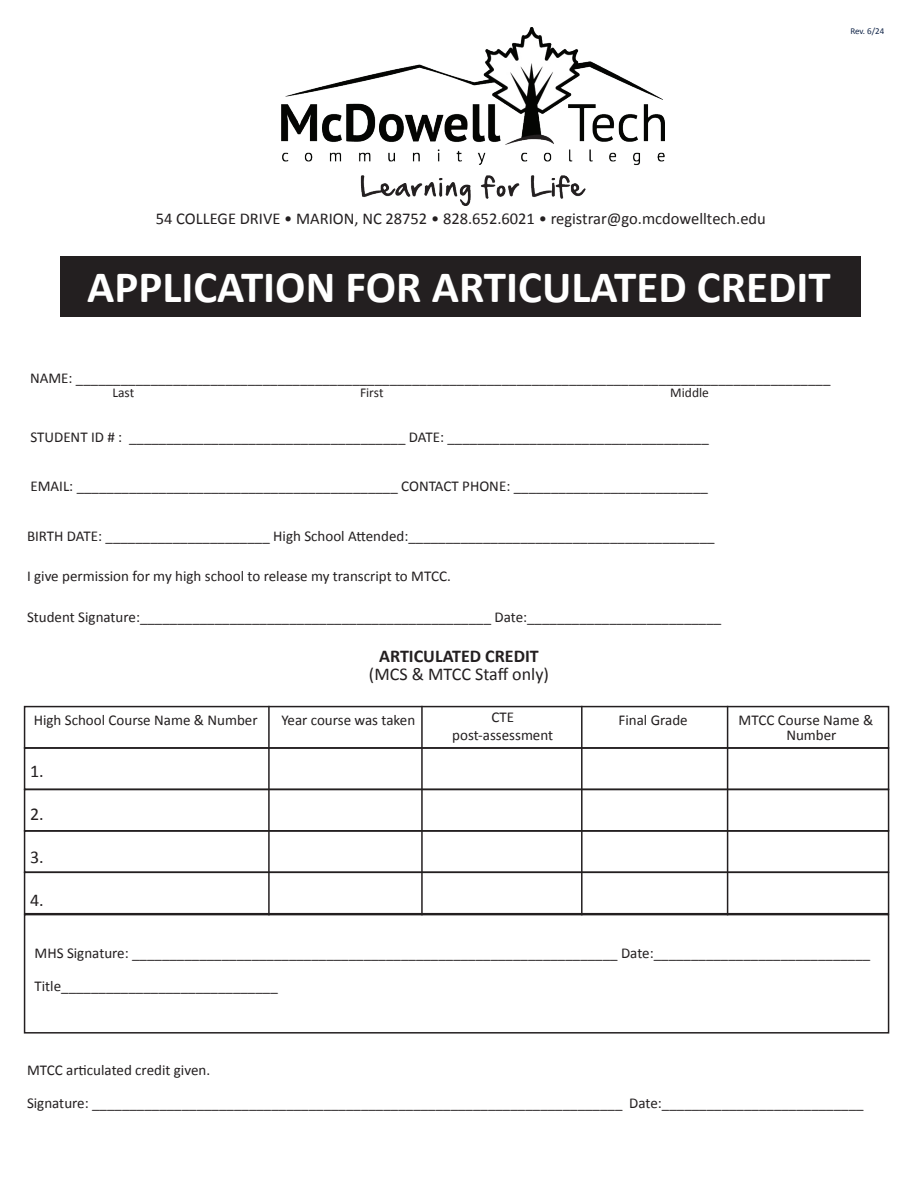
<style>
.page{position:relative;width:918px;height:1188px;background:#fff}
.page>*{position:absolute;margin:0;border:0;box-sizing:border-box;transform-origin:0 0}
.t1{font:700 45px "Calibri";color:#fff}
.t2{font:18px "Calibri";color:#231f20}
.t3{font:700 18px "Calibri";color:#231f20}
.t4{font:16.5px "Calibri";color:#231f20}
.t5{font:15px/15px "Calibri";color:#231f20}
.t6{font:13.5px "Calibri";color:#231f20}
.t7{font:9px "Calibri";color:#122649}
</style>
<div class="page">
<div style="left:60px;top:257px;width:800px;height:60px;background:#231f20"></div>
<div style="left:24px;top:872px;width:865px;height:42px;border:2px solid #231f20"></div>
<div style="left:24px;top:789px;width:865px;height:43px;border:2px solid #231f20"></div>
<div style="left:24px;top:914px;width:865px;height:120px;border:2px solid #231f20"></div>
<div style="left:24px;top:747px;width:865px;height:43px;border:2px solid #231f20"></div>
<div style="left:24px;top:706px;width:865px;height:43px;border:2px solid #231f20"></div>
<hr style="left:268px;top:706px;width:2px;height:209px;background:#231f20">
<hr style="left:421px;top:706px;width:2px;height:209px;background:#231f20">
<hr style="left:581px;top:706px;width:2px;height:209px;background:#231f20">
<hr style="left:727px;top:706px;width:1px;height:209px;background:#231f20">
<img style="left:281px;top:27px;width:383px;height:178px">
<div style="left:432px;top:708px;width:139px;height:35px;background:#fff"></div>
<p class="t7" style="left:850px;top:25px;width:35px">Rev. 6/24</p>
<p class="t4" style="left:156px;top:208px;width:612px">54 COLLEGE DRIVE • MARION, NC 28752 • 828.652.6021 • registrar@go.mcdowelltech.edu</p>
<p class="t1" style="left:87px;top:259px;width:745px">APPLICATION FOR ARTICULATED CREDIT</p>
<p class="t5" style="left:30px;top:371px;width:802px">NAME: _____________________________________________________________________________________________________</p>
<p class="t6" style="left:112px;top:384px;width:23px">Last</p>
<p class="t6" style="left:360px;top:384px;width:25px">First</p>
<p class="t6" style="left:670px;top:384px;width:40px">Middle</p>
<p class="t5" style="left:30px;top:429px;width:680px">STUDENT ID # : _____________________________________ DATE: ___________________________________</p>
<p class="t5" style="left:30px;top:479px;width:679px">EMAIL: ___________________________________________ CONTACT PHONE: __________________________</p>
<p class="t5" style="left:27px;top:528px;width:689px">BIRTH DATE: ______________________ High School Attended:_________________________________________</p>
<p class="t5" style="left:27px;top:569px;width:425px">I give permission for my high school to release my transcript to MTCC.</p>
<p class="t5" style="left:27px;top:609px;width:696px">Student Signature:_______________________________________________ Date:__________________________</p>
<p class="t3" style="left:379px;top:645px;width:161px">ARTICULATED CREDIT</p>
<p class="t2" style="left:369px;top:663px;width:182px">(MCS &amp; MTCC Staff only)</p>
<p class="t5" style="left:34px;top:713px;width:225px">High School Course Name &amp; Number</p>
<p class="t5" style="left:281px;top:713px;width:135px">Year course was taken</p>
<p class="t5" style="left:619px;top:713px;width:71px">Final Grade</p>
<p class="t5" style="left:786px;top:713px;width:88px;text-indent:-48px">MTCC Course Name &amp;<br>Number</p>
<p class="t2" style="left:30px;top:759px;width:15px">1.</p>
<p class="t2" style="left:30px;top:802px;width:15px">2.</p>
<p class="t2" style="left:30px;top:846px;width:15px">3.</p>
<p class="t2" style="left:30px;top:889px;width:15px">4.</p>
<p class="t5" style="left:491px;top:710px;width:24px">CTE</p>
<p class="t5" style="left:452px;top:728px;width:102px">post-assessment</p>
<p class="t5" style="left:35px;top:946px;width:837px">MHS Signature: _________________________________________________________________ Date:_____________________________</p>
<p class="t5" style="left:35px;top:979px;width:245px">Title_____________________________</p>
<p class="t5" style="left:27px;top:1062px;width:185px">MTCC articulated credit given.</p>
<p class="t5" style="left:27px;top:1095px;width:838px">Signature: _______________________________________________________________________ Date:___________________________</p>
</div>
